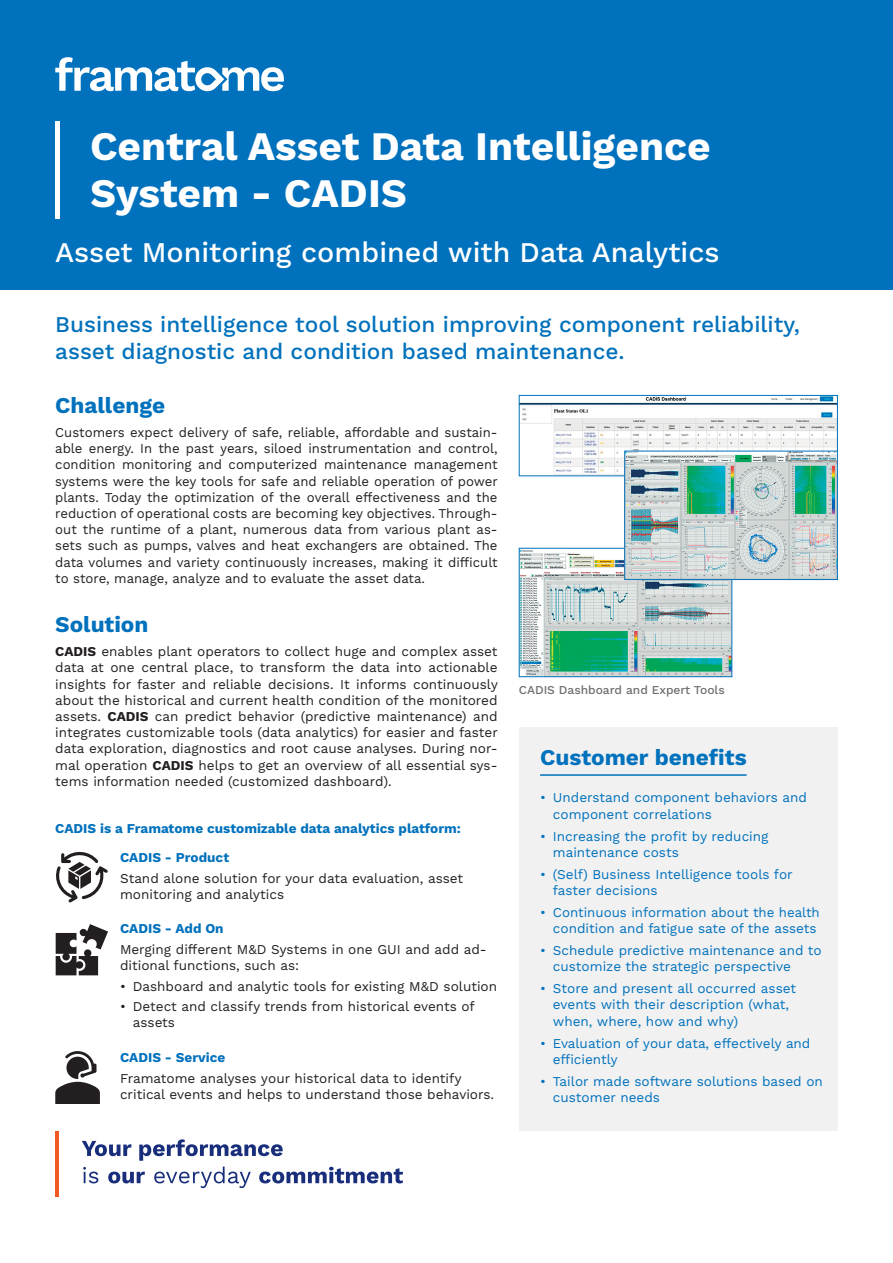
<style>
.page{position:relative;width:893px;height:1263px;background:#fff}
.page>*{position:absolute;margin:0;border:0;box-sizing:border-box;transform-origin:0 0}
.t1{font:700 40.5px/46.5px "Work Sans";color:#fff}
.t2{font:500 28.5px "Work Sans";color:#fff}
.t3{font:500 22.5px/27px "Work Sans";color:#0071bc}
.t4{font:700 22.5px "Work Sans";color:#0071bc}
.t5{font:13.5px/16.2px "Work Sans";color:#231f20}
.t6{font:13.5px/16.5px "Work Sans";color:#0071bc}
.t7{font:700 13.5px/29.4px "Work Sans";color:#0071bc}
.t8{font:500 12px "Work Sans";color:#6d6e70}
.s1{font-weight:700}
</style>
<div class="page">
<div style="left:0;top:0;width:893px;height:289px;background:#0071bc"></div>
<svg style="left:55px;top:57px;width:229px;height:34px"></svg>
<div style="left:519px;top:727px;width:319px;height:404px;background:#f1f1f2"></div>
<svg style="left:82px;top:1141px;width:50px;height:15px"></svg>
<svg style="left:139px;top:1139px;width:144px;height:22px"></svg>
<svg style="left:83px;top:1167px;width:15px;height:16px"></svg>
<svg style="left:108px;top:1172px;width:37px;height:11px"></svg>
<svg style="left:154px;top:1167px;width:97px;height:21px"></svg>
<svg style="left:259px;top:1167px;width:144px;height:16px"></svg>
<hr style="left:55px;top:1131px;width:3px;height:66px;background:#f15a22">
<hr style="left:540px;top:774px;width:207px;height:2px;background:#0071bc">
<img style="left:521px;top:397px;width:315px;height:77px">
<div style="left:519px;top:395px;width:319px;height:81px;border:1px solid #0071bc"></div>
<svg style="left:56px;top:852px;width:52px;height:50px"></svg>
<svg style="left:56px;top:924px;width:52px;height:51px"></svg>
<svg style="left:55px;top:1051px;width:45px;height:52px"></svg>
<img style="left:521px;top:550px;width:209px;height:125px">
<div style="left:519px;top:548px;width:213px;height:129px;border:1px solid #0071bc"></div>
<img style="left:626px;top:453px;width:210px;height:125px">
<div style="left:624px;top:451px;width:214px;height:129px;border:1px solid #0071bc"></div>
<div style="left:55px;top:121px;width:5px;height:98px;background:#fff"></div>
<h1 class="t1" style="left:90px;top:127px;width:622px">Central Asset Data Intelligence<br>System - CADIS</h1>
<h2 class="t2" style="left:55px;top:241px;width:666px">Asset Monitoring combined with Data Analytics</h2>
<h3 class="t3" style="left:55px;top:312px;width:746px">Business intelligence tool solution improving component reliability, asset diagnostic and condition based maintenance.</h3>
<h3 class="t4" style="left:55px;top:396px;width:111px">Challenge</h3>
<p class="t5" style="left:55px;top:425px;width:444px;text-align:justify">Customers expect delivery of safe, reliable, affordable and sustain&shy;able energy. In the past years, siloed instrumentation and control, condition monitoring and computerized maintenance management systems were the key tools for safe and reliable operation of power plants. Today the optimization of the overall effectiveness and the reduction of operational costs are becoming key objectives. Through&shy;out the runtime of a plant, numerous data from various plant as&shy;sets such as pumps, valves and heat exchangers are obtained. The data volumes and variety continuously increases, making it difficult to store, manage, analyze and to evaluate the asset data.</p>
<h3 class="t4" style="left:55px;top:616px;width:95px">Solution</h3>
<p class="t5" style="left:55px;top:645px;width:444px;text-align:justify"><span class="s1">CADIS</span> enables plant operators to collect huge and complex asset data at one central place, to transform the data into actionable insights for faster and reliable decisions. It informs continuously about the historical and current health condition of the monitored assets. <span class="s1">CADIS</span> can predict behavior (predictive maintenance) and integrates customizable tools (data analytics) for easier and faster data exploration, diagnostics and root cause analyses. During nor&shy;mal operation <span class="s1">CADIS</span> helps to get an overview of all essential sys&shy;tems information needed (customized dashboard).</p>
<p class="t8" style="left:519px;top:685px;width:207px">CADIS Dashboard and Expert Tools</p>
<h3 class="t4" style="left:540px;top:749px;width:208px">Customer benefits</h3>
<p class="t6" style="left:553px;top:791px;width:255px;text-indent:-13px">• Understand component behaviors and component correlations</p>
<p class="t6" style="left:553px;top:829px;width:217px;text-indent:-13px">• Increasing the profit by reducing maintenance costs</p>
<p class="t6" style="left:553px;top:867px;width:241px;text-indent:-13px">• (Self) Business Intelligence tools for faster decisions</p>
<p class="t6" style="left:540px;top:905px;width:281px;text-align:right">• Continuous information about the health condition and fatigue sate of the assets</p>
<p class="t6" style="left:553px;top:943px;width:270px;text-indent:-13px">• Schedule predictive maintenance and to customize the strategic perspective</p>
<p class="t6" style="left:553px;top:981px;width:245px;text-indent:-13px">• Store and present all occurred asset events with their description (what, when, where, how and why)</p>
<p class="t6" style="left:553px;top:1036px;width:259px;text-indent:-13px">• Evaluation of your data, effectively and efficiently</p>
<p class="t6" style="left:553px;top:1074px;width:272px;text-indent:-13px">• Tailor made software solutions based on customer needs</p>
<p class="t7" style="left:120px;top:814px;width:342px;text-indent:-65px">CADIS is a Framatome customizable data analytics platform:<br>CADIS - Product</p>
<p class="t5" style="left:120px;top:871px;width:345px">Stand alone solution for your data evaluation, asset monitoring and analytics</p>
<p class="t7" style="left:120px;top:915px;width:105px">CADIS - Add On</p>
<p class="t5" style="left:120px;top:942px;width:368px">Merging different M&amp;D Systems in one GUI and add ad&shy;ditional functions, such as:</p>
<p class="t5" style="left:120px;top:979px;width:379px">• Dashboard and analytic tools for existing M&amp;D solution</p>
<p class="t5" style="left:133px;top:1000px;width:344px;text-indent:-13px">• Detect and classify trends from historical events of assets</p>
<p class="t7" style="left:120px;top:1044px;width:107px">CADIS - Service</p>
<p class="t5" style="left:120px;top:1071px;width:376px">Framatome analyses your historical data to identify critical events and helps to understand those behaviors.</p>
</div>
